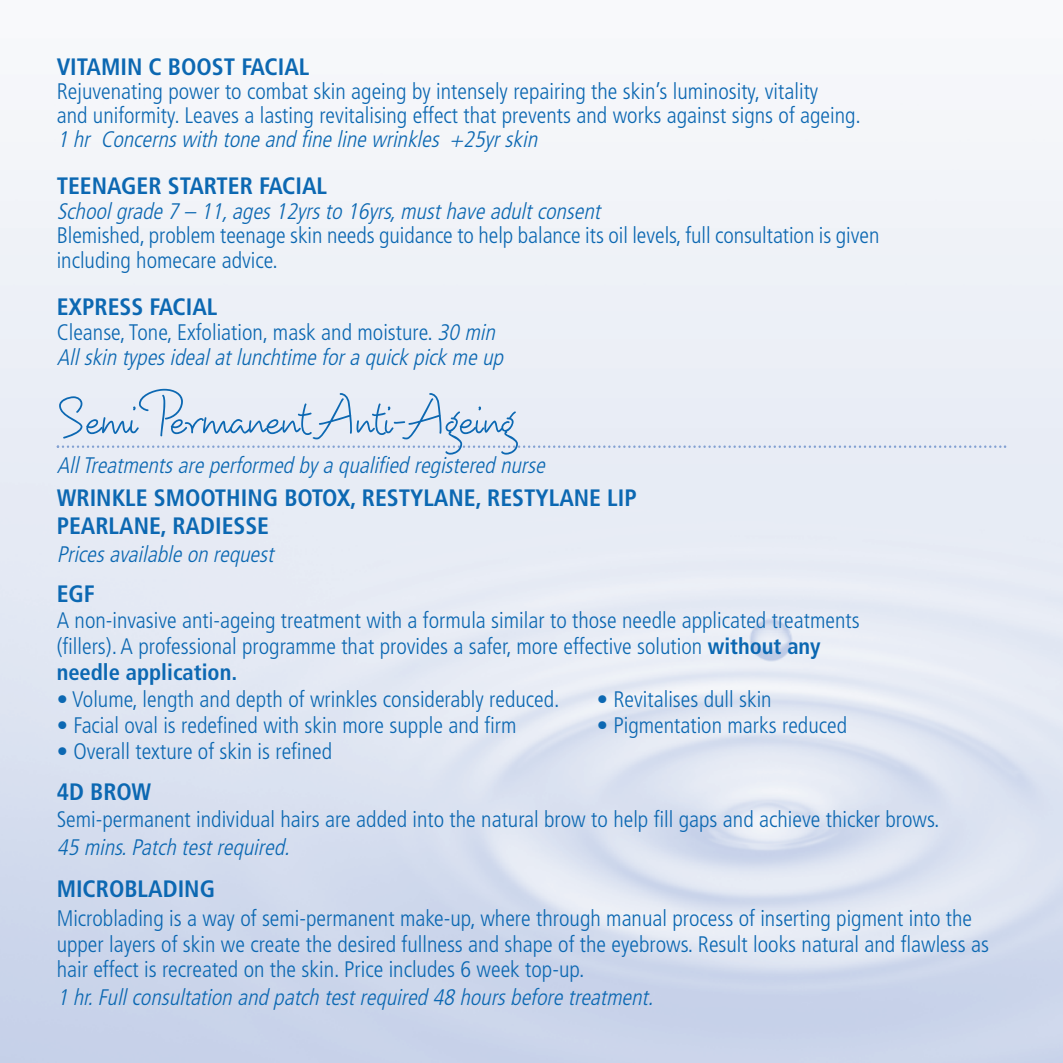
<style>
.page{position:relative;width:1063px;height:1063px;background:#fff}
.page>*{position:absolute;margin:0;border:0;box-sizing:border-box;transform-origin:0 0}
.t1{font:50px "Dartangnon ITC Std";color:#0c68b2}
.t2{font:700 condensed 23.75px/28.2px "Frutiger LT Std";color:#0c68b2}
.t3{font:300 condensed 22.5px/24px "Frutiger LT Std";color:#0c68b2}
.t4{font:italic 300 condensed 22.5px/24.8px "Frutiger LT Std";color:#0c68b2}
.s1{font-style:italic}
.s2{font-style:normal}
.s3{font-weight:700}
</style>
<div class="page">
<svg style="left:57px;top:445px;width:949px;height:3px;background:#cad5ea"></svg>
<p class="t2" style="left:57px;top:54px;width:254px">VITAMIN C BOOST FACIAL</p>
<p class="t3" style="left:57px;top:80px;width:806px">Rejuvenating power to combat skin ageing by intensely repairing the skin’s luminosity, vitality<br>and uniformity. Leaves a lasting revitalising effect that prevents and works against signs of ageing.<br><span class="s1">1 hr Concernswith tone and fine line wrinkles +25yrskin</span></p>
<p class="t2" style="left:57px;top:173px;width:272px">TEENAGER STARTER FACIAL</p>
<p class="t3" style="left:57px;top:200px;width:824px;line-height:24.8px"><span class="s1">Schoolgrade 7 – 11,ages12yrsto 16yrs,musthave adultconsent<br></span>Blemished, problem teenage skin needs guidance to help balance its oil levels, full consultation is given including homecare advice.</p>
<p class="t2" style="left:57px;top:295px;width:162px">EXPRESS FACIAL</p>
<p class="t4" style="left:57px;top:322px;width:452px"><span class="s2">Cleanse, Tone, Exfoliation, mask and moisture.</span> 30 min<br>Allskin typesidealatlunchtime fora quick pick me up</p>
<p class="t1" style="left:57px;top:389px;width:457px">Semi Permanent Anti-Ageing</p>
<p class="t4" style="left:57px;top:455px;width:494px">AllTreatmentsare performed by a qualified registered nurse</p>
<p class="t2" style="left:57px;top:485px;width:582px">WRINKLE SMOOTHING BOTOX, RESTYLANE, RESTYLANE LIP<br>PEARLANE, RADIESSE</p>
<p class="t4" style="left:57px;top:544px;width:223px">Pricesavailable on request</p>
<p class="t2" style="left:57px;top:581px;width:40px">EGF</p>
<p class="t3" style="left:57px;top:609px;width:805px;line-height:26.2px">A non-invasive anti-ageing treatment with a formula similar to those needle applicated treatments (fillers). A professional programme that provides a safer, more effective solution <span class="s3">without any needle application.</span></p>
<p class="t3" style="left:57px;top:689px;width:504px"><span class="s3">•</span> Volume, length and depth of wrinkles considerably reduced.</p>
<p class="t3" style="left:597px;top:689px;width:177px">• Revitalises dull skin</p>
<p class="t3" style="left:57px;top:715px;width:461px">• Facial oval is redefined with skin more supple and firm</p>
<p class="t3" style="left:597px;top:715px;width:252px">• Pigmentation marks reduced</p>
<p class="t3" style="left:57px;top:741px;width:277px">• Overall texture of skin is refined</p>
<p class="t2" style="left:57px;top:779px;width:96px">4D BROW</p>
<p class="t3" style="left:57px;top:807px;width:884px;line-height:27.8px">Semi-permanent individual hairs are added into the natural brow to help fill gaps and achieve thicker brows.<br><span class="s1">45 mins.Patch testrequired.</span></p>
<p class="t2" style="left:57px;top:876px;width:160px">MICROBLADING</p>
<p class="t3" style="left:57px;top:907px;width:934px;line-height:25.5px">Microblading is a way of semi-permanent make-up, where through manual process of inserting pigment into the upper layers of skin we create the desired fullness and shape of the eyebrows. Result looks natural and flawless as hair effect is recreated on the skin. Price includes 6 week top-up.</p>
<p class="t4" style="left:57px;top:986px;width:603px">1 hr.Fullconsultation and patch testrequired 48 hoursbefore treatment.</p>
</div>
